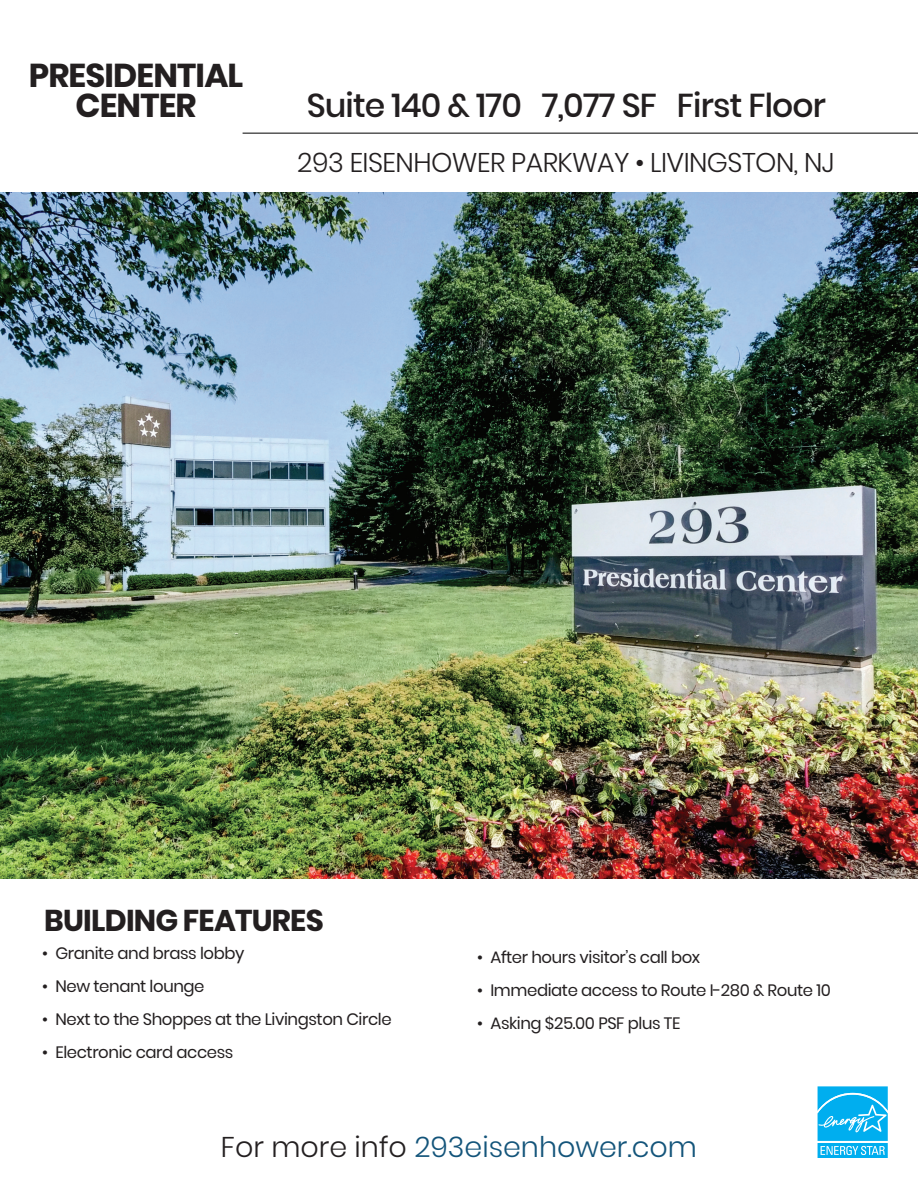
<style>
.page{position:relative;width:918px;height:1188px;background:#fff}
.page>*{position:absolute;margin:0;border:0;box-sizing:border-box;transform-origin:0 0}
.t1{font:500 33px "Poppins";letter-spacing:-.025em;color:#231f20}
.t2{font:700 33px/30px "Poppins";letter-spacing:-.025em;color:#231f20;text-align:center}
.t3{font:700 30px "Poppins";letter-spacing:-.025em;color:#231f20}
.t4{font:300 28.5px "Poppins";color:#13547a}
.t5{font:300 27px "Poppins";letter-spacing:-.02em;color:#231f20}
.t6{font:16.5px "Poppins";letter-spacing:-.025em;color:#231f20}
.s1{color:#231f20}
</style>
<div class="page">
<img style="left:0;top:192px;width:918px;height:686px">
<hr style="left:243px;top:133px;width:675px;height:1px;background:#000">
<svg style="left:817px;top:1086px;width:71px;height:72px;background:#2fbcf1"></svg>
<h1 class="t2" style="left:29px;top:61px;width:216px">PRESIDENTIAL<br>CENTER</h1>
<h1 class="t1" style="left:307px;top:87px;width:521px">Suite 140 &amp; 170 7,077 SF First Floor</h1>
<h3 class="t5" style="left:297px;top:147px;width:539px">293 EISENHOWER PARKWAY • LIVINGSTON, NJ</h3>
<h2 class="t3" style="left:44px;top:903px;width:281px">BUILDING FEATURES</h2>
<p class="t6" style="left:42px;top:944px;width:204px">• Granite and brass lobby</p>
<p class="t6" style="left:42px;top:977px;width:164px">• New tenant lounge</p>
<p class="t6" style="left:42px;top:1010px;width:351px">• Next to the Shoppes at the Livingston Circle</p>
<p class="t6" style="left:42px;top:1043px;width:193px">• Electronic card access</p>
<p class="t6" style="left:477px;top:947px;width:225px">• After hours visitor’s call box</p>
<p class="t6" style="left:477px;top:980px;width:355px">• Immediate access to Route I-280 &amp; Route 10</p>
<p class="t6" style="left:477px;top:1013px;width:205px">• Asking $25.00 PSF plus TE</p>
<h3 class="t4" style="left:221px;top:1131px;width:478px"><span class="s1">For more info</span> 293eisenhower.com</h3>
</div>
